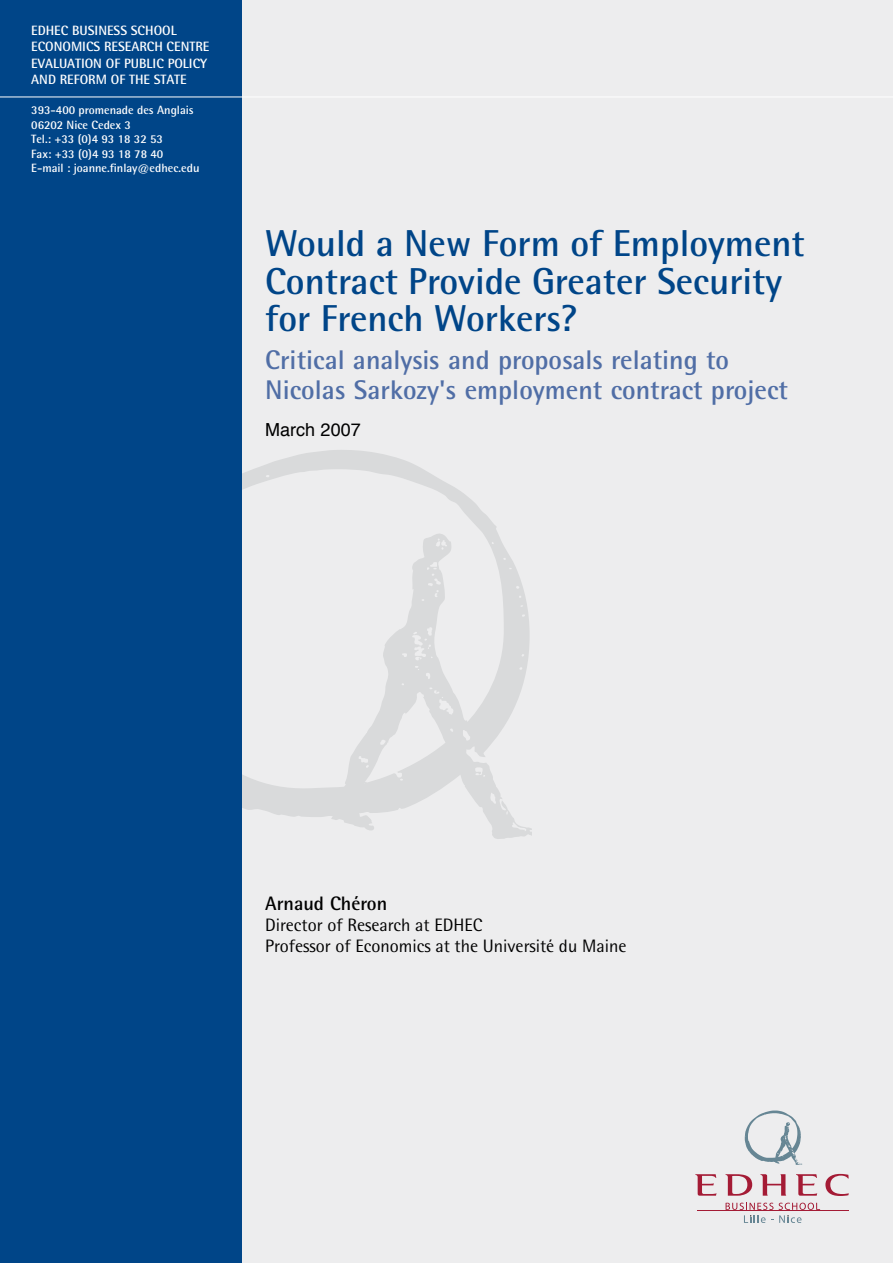
<style>
.page{position:relative;width:893px;height:1263px;background:#fff}
.page>*{position:absolute;margin:0;border:0;box-sizing:border-box;transform-origin:0 0}
.t1{font:700 37.5px/37.5px "Rotis Semi Sans";color:#004588}
.t2{font:700 27px/30px "Rotis Semi Sans";color:#506ea6}
.t3{font:700 19.5px "Rotis Semi Sans";color:#000}
.t4{font:18px/21px "Rotis Semi Sans";color:#000}
.t5{font:18px "Helvetica";color:#000}
.t6{font:700 13.5px/16.2px "Rotis Semi Sans";color:#fff}
.t7{font:700 12px/14.4px "Rotis Semi Sans";color:#fff}
</style>
<div class="page">
<div style="left:235px;top:0;width:658px;height:1263px;background:#ededee"></div>
<svg style="left:745px;top:1110px;width:57px;height:55px"></svg>
<hr style="left:697px;top:1210px;width:151px;height:1px;background:#a41b35">
<svg style="left:725px;top:1174px;width:27px;height:22px"></svg>
<svg style="left:760px;top:1174px;width:26px;height:22px"></svg>
<svg style="left:825px;top:1174px;width:24px;height:22px"></svg>
<svg style="left:796px;top:1174px;width:21px;height:22px"></svg>
<svg style="left:695px;top:1174px;width:21px;height:22px"></svg>
<svg style="left:726px;top:1202px;width:94px;height:21px"></svg>
<svg style="left:242px;top:450px;width:255px;height:367px"></svg>
<svg style="left:331px;top:532px;width:201px;height:307px"></svg>
<div style="left:0;top:0;width:242px;height:1263px;background:#004588"></div>
<hr style="left:0;top:97px;width:893px;height:1px;background:#fff">
<p class="t6" style="left:31px;top:22px;width:180px">EDHEC BUSINESS SCHOOL<br>ECONOMICS RESEARCH CENTRE<br>EVALUATION OF PUBLIC POLICY<br>AND REFORM OF THE STATE</p>
<p class="t7" style="left:31px;top:103px;width:170px">393-400 promenade des Anglais<br>06202 Nice Cedex 3<br>Tel.: +33 (0)4 93 18 32 53<br>Fax: +33 (0)4 93 18 78 40<br>E-mail : joanne.finlay@edhec.edu</p>
<h1 class="t1" style="left:265px;top:224px;width:541px">Would a New Form of Employment<br>Contract Provide Greater Security for French Workers?</h1>
<h2 class="t2" style="left:265px;top:344px;width:524px">Critical analysis and proposals relating to<br>Nicolas Sarkozy's employment contract project</h2>
<h3 class="t5" style="left:265px;top:415px;width:97px">March 2007</h3>
<h3 class="t3" style="left:265px;top:892px;width:124px">Arnaud Chéron</h3>
<h3 class="t4" style="left:265px;top:915px;width:363px">Director of Research at EDHEC<br>Professor of Economics at the Université du Maine</h3>
</div>
